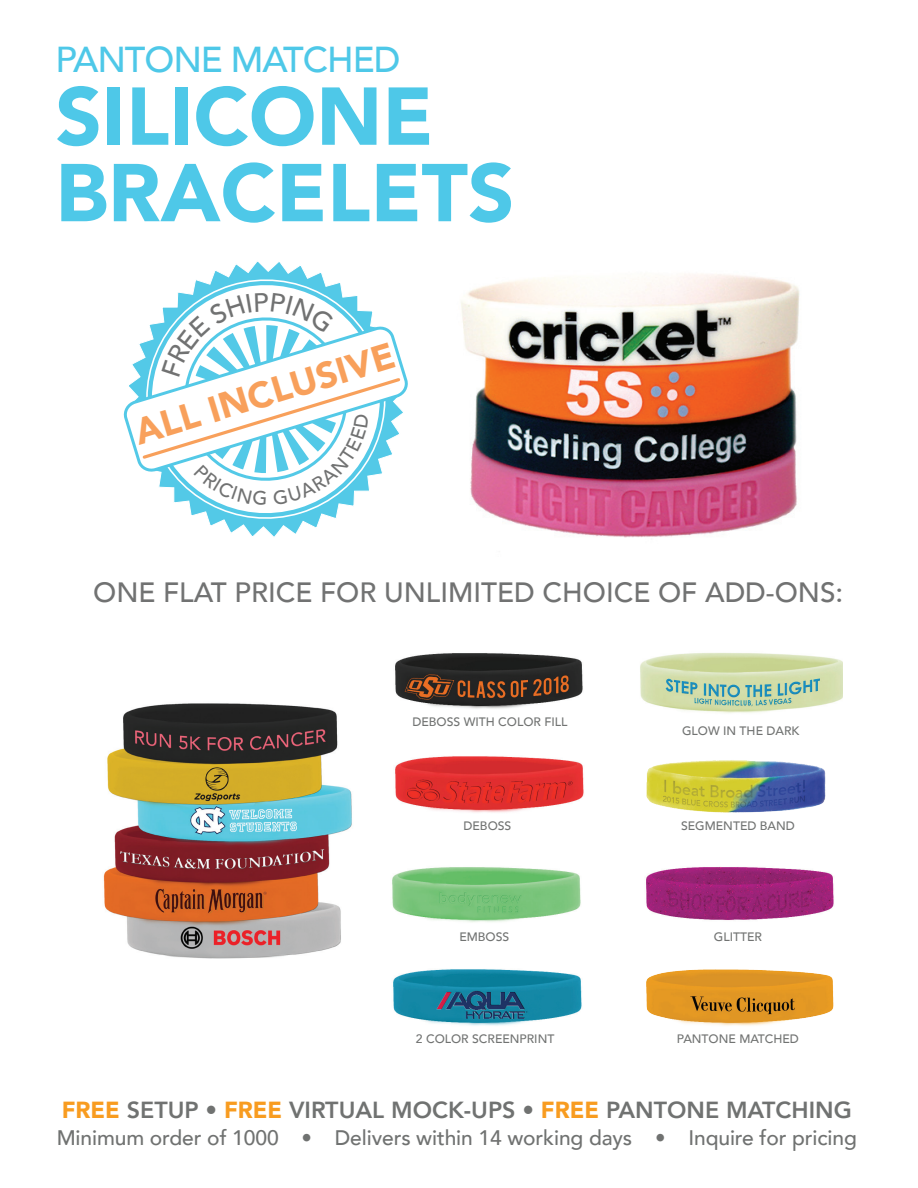
<style>
.page{position:relative;width:918px;height:1188px;background:#fff}
.page>*{position:absolute;margin:0;border:0;box-sizing:border-box;transform-origin:0 0}
.t1{font:900 81px/76.5px "Avenir";color:#4ec8e8}
.t2{font:900 36.6px "Avenir";color:#f8a05b}
.t3{font:500 36px "Avenir";letter-spacing:-.03em;color:#4ec8e8}
.t4{font:500 27.9px "Avenir";color:#717272}
.t5{font:800 23.25px "Avenir";color:#707271}
.t6{font:500 21px "Avenir";letter-spacing:-.005em;color:#707271}
.t7{font:500 12.15px "Avenir";color:#717372}
.s1{font-weight:900;color:#f89c20}
</style>
<div class="page">
<img style="left:461px;top:274px;width:339px;height:264px">
<img style="left:103px;top:703px;width:249px;height:256px">
<img style="left:395px;top:756px;width:189px;height:57px">
<img style="left:392px;top:867px;width:189px;height:55px">
<img style="left:395px;top:653px;width:188px;height:56px">
<img style="left:393px;top:969px;width:189px;height:57px">
<img style="left:640px;top:653px;width:202px;height:60px">
<img style="left:646px;top:867px;width:188px;height:53px">
<img style="left:646px;top:760px;width:180px;height:53px">
<img style="left:646px;top:969px;width:188px;height:57px">
<svg style="left:215px;top:264px;width:102px;height:270px"></svg>
<svg style="left:190px;top:272px;width:164px;height:254px;fill:#57cae7"></svg>
<svg style="left:124px;top:292px;width:284px;height:213px"></svg>
<h3 class="t3" style="left:56px;top:29px;width:346px">PANTONE MATCHED</h3>
<h1 class="t1" style="left:56px;top:76px;width:461px">SILICONE<br>BRACELETS</h1>
<h2 class="t2" style="left:126px;top:403px;width:272px;rotate:-17deg">ALL INCLUSIVE</h2>
<h3 class="t4" style="left:93px;top:568px;width:752px">ONE FLAT PRICE FOR UNLIMITED CHOICE OF ADD-ONS:</h3>
<p class="t7" style="left:412px;top:712px;width:156px">DEBOSS WITH COLOR FILL</p>
<p class="t7" style="left:682px;top:720px;width:119px">GLOW IN THE DARK</p>
<p class="t7" style="left:464px;top:815px;width:49px">DEBOSS</p>
<p class="t7" style="left:681px;top:815px;width:115px">SEGMENTED BAND</p>
<p class="t7" style="left:459px;top:926px;width:51px">EMBOSS</p>
<p class="t7" style="left:714px;top:926px;width:50px">GLITTER</p>
<p class="t7" style="left:416px;top:1028px;width:140px">2 COLOR SCREENPRINT</p>
<p class="t7" style="left:677px;top:1028px;width:124px">PANTONE MATCHED</p>
<h3 class="t5" style="left:62px;top:1092px;width:792px"><span class="s1">FREE</span> SETUP • <span class="s1">FREE</span> VIRTUAL MOCK-UPS • <span class="s1">FREE</span> PANTONE MATCHING</h3>
<h3 class="t6" style="left:57px;top:1119px;width:802px">Minimum order of 1000 • Delivers within 14 working days • Inquire for pricing</h3>
</div>
